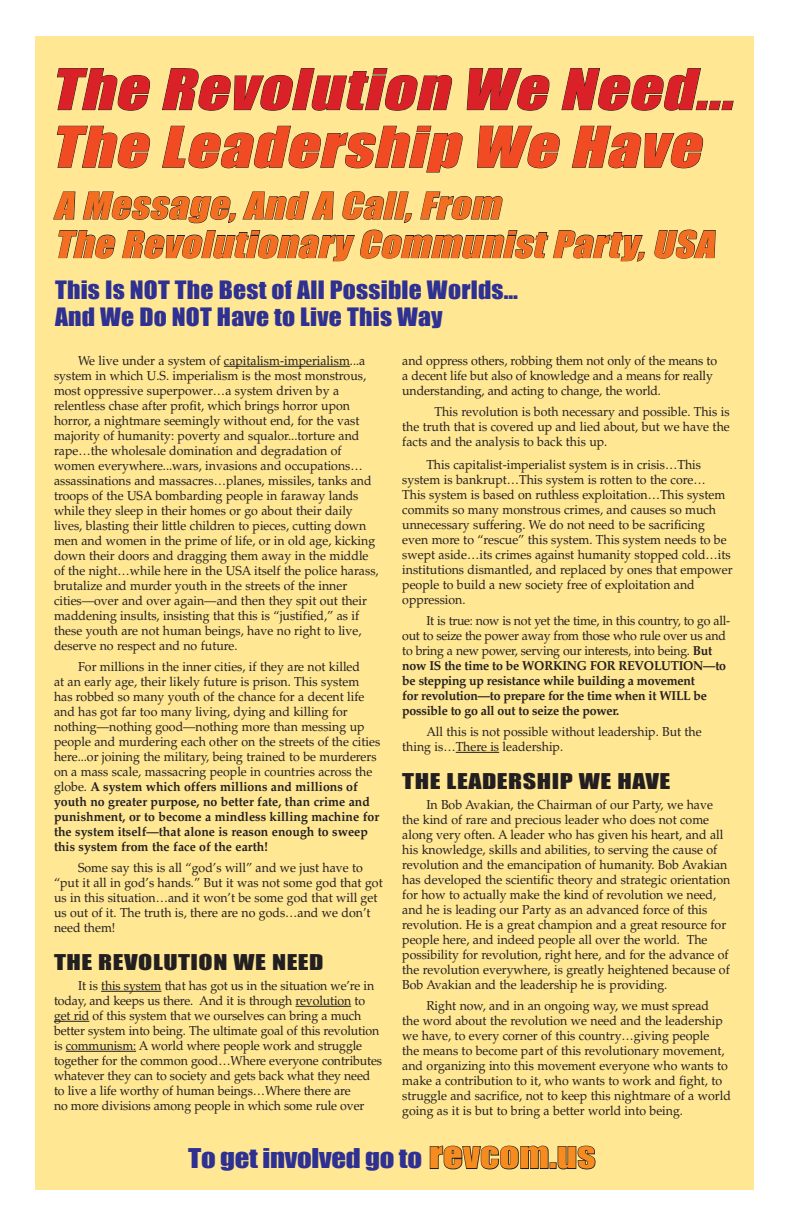
<style>
.page{position:relative;width:792px;height:1224px;background:#fff}
.page>*{position:absolute;margin:0;border:0;box-sizing:border-box;transform-origin:0 0}
.t1{font:italic 51.9px "Impact";color:#da2128;scale:1.21 1}
.t2{font:italic 51.9px "Impact";color:#f04b22;scale:1.21 1}
.t3{font:italic 34.1px/38.6px "Impact";color:#f36e21;scale:1.12 1}
.t4{font:25px "Impact";letter-spacing:-.01em;color:#2e3092;scale:1.15 1}
.t5{font:23.3px/26.8px "Impact";letter-spacing:.01em;color:#2e3092;scale:1.1 1}
.t6{font:20px "Impact";letter-spacing:.02em;color:#231f20;scale:1.3 1}
.t7{font:13px/15px "Palatino";color:#231f20;scale:.95 1}
.t8{font:700 13px/15px "Palatino";letter-spacing:-.02em;color:#231f20;scale:.95 1}
.s1{font-weight:700}
.s2{font-weight:400}
.s3{font-size:33.3px;color:#f68b1f}
</style>
<div class="page">
<div style="left:35px;top:36px;width:719px;height:1154px;background:#ffe794"></div>
<svg style="left:56px;top:68px;width:94px;height:43px"></svg>
<svg style="left:162px;top:68px;width:291px;height:43px"></svg>
<svg style="left:466px;top:68px;width:84px;height:43px"></svg>
<svg style="left:561px;top:68px;width:173px;height:43px"></svg>
<svg style="left:56px;top:125px;width:94px;height:44px"></svg>
<svg style="left:162px;top:125px;width:301px;height:48px"></svg>
<svg style="left:477px;top:125px;width:83px;height:44px"></svg>
<svg style="left:571px;top:125px;width:132px;height:44px"></svg>
<svg style="left:53px;top:190px;width:592px;height:177px"></svg>
<svg style="left:654px;top:229px;width:62px;height:30px"></svg>
<hr style="left:224px;top:366px;width:126px;height:1px;background:#231f20">
<hr style="left:101px;top:991px;width:60px;height:1px;background:#231f20">
<hr style="left:296px;top:1006px;width:55px;height:1px;background:#231f20">
<hr style="left:54px;top:1021px;width:35px;height:1px;background:#231f20">
<hr style="left:66px;top:1051px;width:70px;height:1px;background:#231f20">
<hr style="left:456px;top:752px;width:43px;height:1px;background:#231f20">
<svg style="left:429px;top:1145px;width:120px;height:25px"></svg>
<div style="left:550px;top:1162px;width:7px;height:7px;border:1px solid #231f20"></div>
<svg style="left:557px;top:1145px;width:39px;height:25px"></svg>
<h1 class="t1" style="left:50px;top:57px;width:576px">The Revolution We Need...</h1>
<h1 class="t2" style="left:50px;top:115px;width:549px">The Leadership We Have</h1>
<h2 class="t3" style="left:54px;top:186px;width:599px">A Message,And A Call,From<br>The Revolutionary CommunistParty,USA</h2>
<h3 class="t5" style="left:55px;top:277px;width:422px">This Is NOT The Best of All Possible Worlds…<br>And We Do NOT Have to Live This Way</h3>
<p class="t7" style="left:54px;top:353px;width:343px;text-indent:24px">We live under a system of capitalism-imperialism...a system in which U.S. imperialism is the most monstrous, most oppressive superpower…a system driven by a relentless chase after profit, which brings horror upon horror, a nightmare seemingly without end, for the vast majority of humanity: poverty and squalor...torture and rape…the wholesale domination and degradation of women everywhere...wars, invasions and occupations… assassinations and massacres…planes, missiles, tanks and troops of the USA bombarding people in faraway lands while they sleep in their homes or go about their daily lives, blasting their little children to pieces, cutting down men and women in the prime of life, or in old age, kicking down their doors and dragging them away in the middle of the night…while here in the USA itself the police harass, brutalize and murder youth in the streets of the inner cities—over and over again—and then they spit out their maddening insults, insisting that this is “justified,” as if these youth are not human beings, have no right to live, deserve no respect and no future.</p>
<p class="t7" style="left:54px;top:659px;width:345px;text-indent:24px">For millions in the inner cities, if they are not killed<br>at an early age, their likely future is prison. This system has robbed so many youth of the chance for a decent life and has got far too many living, dying and killing for nothing—nothing good—nothing more than messing up people and murdering each other on the streets of the cities here...or joining the military, being trained to be murderers on a mass scale, massacring people in countries across the globe. <span class="s1">A system which offers millions and millions of youth no greater purpose, no better fate, than crime and punishment, or to become a mindless killing machine for the system itself—that alone is reason enough to sweep this system from the face of the earth!</span></p>
<p class="t7" style="left:54px;top:860px;width:348px;text-indent:24px">Some say this is all “god’s will” and we just have to “put it all in god’s hands.” But it was not some god that got us in this situation…and it won’t be some god that will get us out of it. The truth is, there are no gods…and we don’t need them!</p>
<h3 class="t6" style="left:54px;top:949px;width:209px">THE REVOLUTION WE NEED</h3>
<p class="t7" style="left:54px;top:978px;width:347px;text-indent:24px">It is this system that has got us in the situation we’re in today, and keeps us there. And it is through revolution to get rid of this system that we ourselves can bring a much better system into being. The ultimate goal of this revolution is communism: A world where people work and struggle together for the common good…Where everyone contributes whatever they can to society and gets back what they need to live a life worthy of human beings…Where there are<br>no more divisions among people in which some rule over</p>
<p class="t7" style="left:402px;top:353px;width:333px">and oppress others, robbing them not only of the means to a decent life but also of knowledge and a means for really understanding, and acting to change, the world.</p>
<p class="t7" style="left:402px;top:404px;width:346px;text-align:justify;text-indent:32px">This revolution is both necessary and possible. This is the truth that is covered up and lied about, but we have the facts and the analysis to back this up.</p>
<p class="t7" style="left:402px;top:457px;width:349px;text-indent:24px">This capitalist-imperialist system is in crisis…This system is bankrupt…This system is rotten to the core… This system is based on ruthless exploitation…This system commits so many monstrous crimes, and causes so much unnecessary suffering. We do not need to be sacrificing even more to “rescue” this system. This system needs to be swept aside…its crimes against humanity stopped cold…its institutions dismantled, and replaced by ones that empower people to build a new society free of exploitation and oppression.</p>
<p class="t8" style="left:402px;top:613px;width:347px;text-indent:24px"><span class="s2">It is true: now is not yet the time, in this country, to go all&shy;out to seize the power away from those who rule over us and to bring a new power, serving our interests, into being.</span> But now IS the time to be WORKING FOR REVOLUTION—to be stepping up resistance while building a movement<br>for revolution—to prepare for the time when it WILL be possible to go all out to seize the power.</p>
<p class="t7" style="left:402px;top:724px;width:317px;text-indent:24px">All this is not possible without leadership. But the thing is…There is leadership.</p>
<h3 class="t6" style="left:402px;top:769px;width:208px">THE LEADERSHIP WE HAVE</h3>
<p class="t7" style="left:402px;top:797px;width:347px;text-indent:24px">In Bob Avakian, the Chairman of our Party, we have the kind of rare and precious leader who does not come along very often. A leader who has given his heart, and all his knowledge, skills and abilities, to serving the cause of revolution and the emancipation of humanity. Bob Avakian has developed the scientific theory and strategic orientation for how to actually make the kind of revolution we need, and he is leading our Party as an advanced force of this revolution. He is a great champion and a great resource for people here, and indeed people all over the world. The possibility for revolution, right here, and for the advance of the revolution everywhere, is greatly heightened because of Bob Avakian and the leadership he is providing.</p>
<p class="t7" style="left:402px;top:998px;width:347px;text-indent:24px">Right now, and in an ongoing way, we must spread<br>the word about the revolution we need and the leadership we have, to every corner of this country…giving people<br>the means to become part of this revolutionary movement, and organizing into this movement everyone who wants to make a contribution to it, who wants to work and fight, to struggle and sacrifice, not to keep this nightmare of a world going as it is but to bring a better world into being.</p>
<h3 class="t4" style="left:188px;top:1143px;width:356px">To get involved go to <span class="s3">revcom.us</span></h3>
</div>
